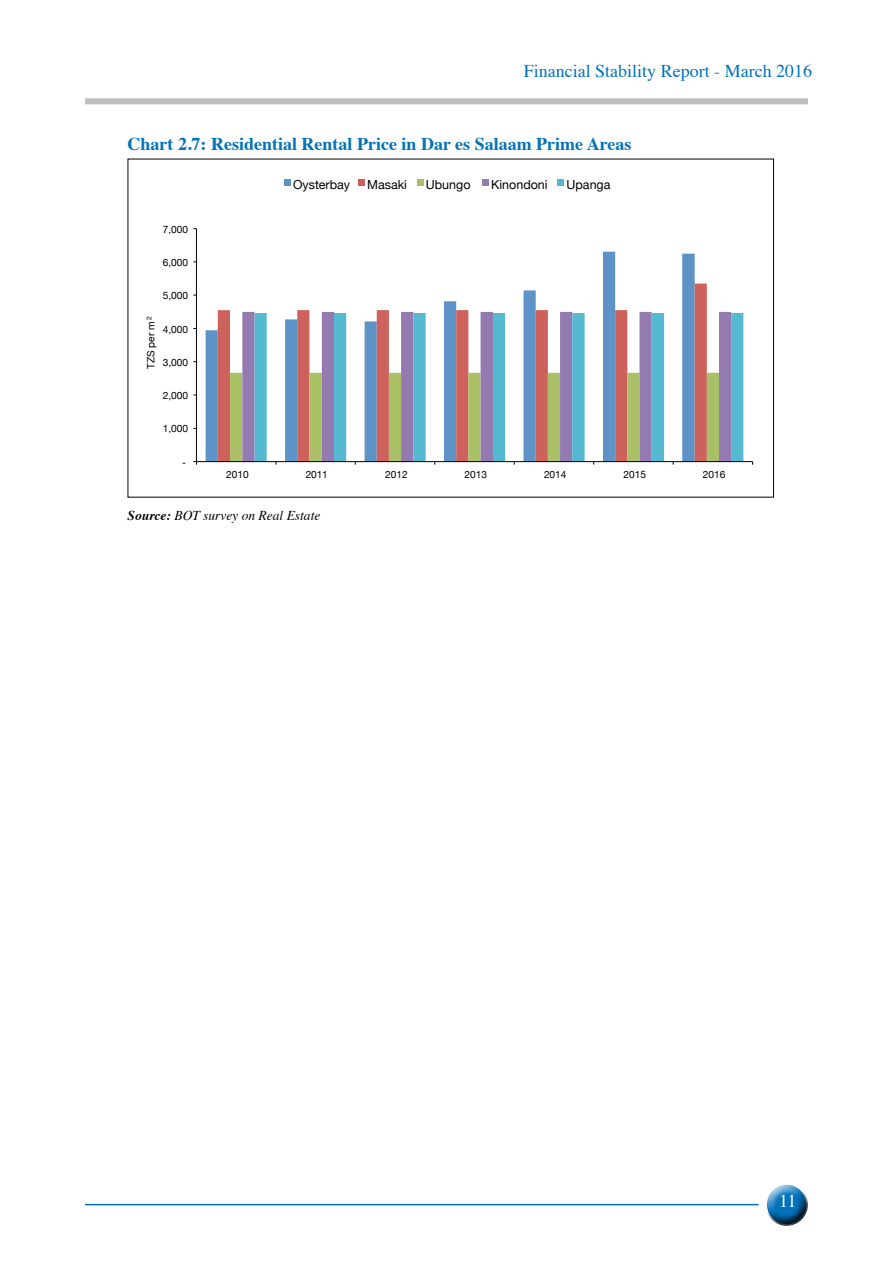
<style>
.page{position:relative;width:893px;height:1263px;background:#fff}
.page>*{position:absolute;margin:0;border:0;box-sizing:border-box;transform-origin:0 0}
.t1{font:700 18px "Times";color:#0272ba}
.t2{font:18px "Times";color:#0272ba}
.t3{font:18px "Times";color:#fff}
.t4{font:italic 13.5px "Times";color:#000}
.t5{font:12.45px "Helvetica Neue";color:#000}
.t6{font:10.2px "Helvetica Neue";color:#000}
.s1{font-weight:700}
</style>
<div class="page">
<div style="left:85px;top:98px;width:723px;height:6px;background:#bcbec0"></div>
<hr style="left:85px;top:1204px;width:674px;height:1px;background:#0272ba">
<div style="left:764px;top:1180px;width:47px;height:32px;background:#fff;opacity:.75"></div>
<div style="left:764px;top:1189px;width:47px;height:38px;background:#000;opacity:.75"></div>
<svg style="left:206px;top:252px;width:489px;height:209px"></svg>
<svg style="left:218px;top:284px;width:489px;height:177px"></svg>
<svg style="left:255px;top:313px;width:488px;height:148px"></svg>
<hr style="left:196px;top:229px;width:1px;height:233px;background:#000">
<hr style="left:196px;top:461px;width:557px;height:1px;background:#000">
<svg style="left:230px;top:373px;width:489px;height:92px"></svg>
<svg style="left:284px;top:180px;width:6px;height:6px"></svg>
<div style="left:358px;top:180px;width:7px;height:6px;background:#cd615b"></div>
<svg style="left:417px;top:180px;width:6px;height:6px"></svg>
<div style="left:482px;top:180px;width:7px;height:6px;background:#937bb1"></div>
<svg style="left:558px;top:180px;width:6px;height:6px"></svg>
<h1 class="t2" style="left:524px;top:54px;width:290px">Financial Stability Report - March 2016</h1>
<h1 class="t1" style="left:128px;top:126px;width:505px">Chart 2.7: Residential Rental Price in Dar es Salaam Prime Areas</h1>
<p class="t6" style="left:163px;top:223px;width:27px">7,000</p>
<p class="t6" style="left:163px;top:256px;width:27px">6,000</p>
<p class="t6" style="left:163px;top:290px;width:27px">5,000</p>
<p class="t6" style="left:145px;top:369px;width:54px;rotate:-90deg">TZS per m<sup>2</sup></p>
<p class="t6" style="left:163px;top:323px;width:27px">4,000</p>
<p class="t6" style="left:163px;top:356px;width:27px">3,000</p>
<p class="t6" style="left:163px;top:389px;width:27px">2,000</p>
<p class="t6" style="left:163px;top:423px;width:27px">1,000</p>
<p class="t6" style="left:182px;top:456px;width:5px">-</p>
<p class="t5" style="left:293px;top:177px;width:59px">Oysterbay</p>
<p class="t5" style="left:367px;top:177px;width:41px">Masaki</p>
<p class="t5" style="left:426px;top:177px;width:46px">Ubungo</p>
<p class="t5" style="left:491px;top:177px;width:58px">Kinondoni</p>
<p class="t5" style="left:567px;top:177px;width:45px">Upanga</p>
<p class="t6" style="left:226px;top:468px;width:24px">2010</p>
<p class="t6" style="left:306px;top:468px;width:24px">2011</p>
<p class="t6" style="left:385px;top:468px;width:24px">2012</p>
<p class="t6" style="left:465px;top:468px;width:24px">2013</p>
<p class="t6" style="left:544px;top:468px;width:24px">2014</p>
<p class="t6" style="left:623px;top:468px;width:24px">2015</p>
<p class="t6" style="left:703px;top:468px;width:24px">2016</p>
<h2 class="t4" style="left:128px;top:504px;width:194px"><span class="s1">Source:</span> BOT survey on Real Estate</h2>
<h1 class="t3" style="left:779px;top:1184px;width:19px">11</h1>
</div>
